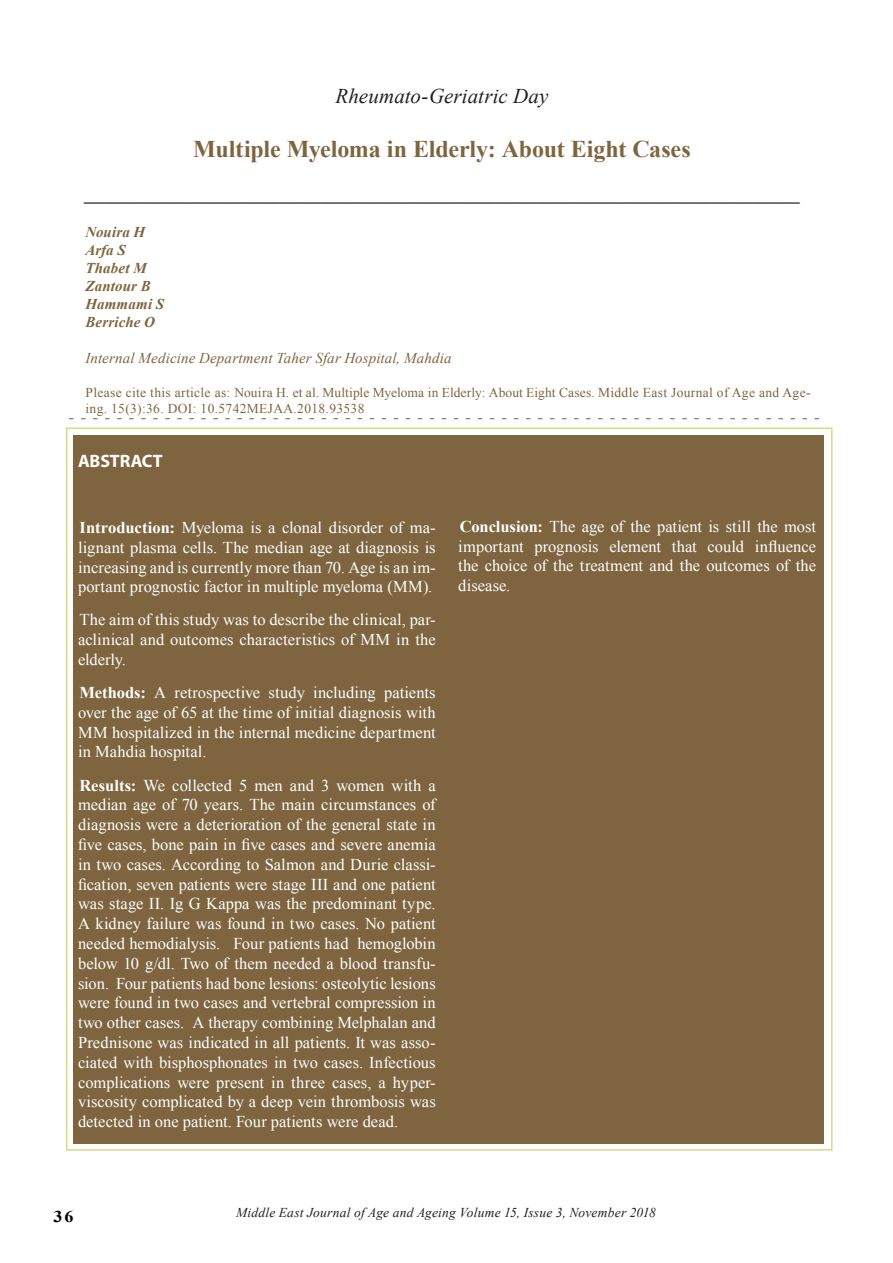
<style>
.page{position:relative;width:893px;height:1263px;background:#fff}
.page>*{position:absolute;margin:0;border:0;box-sizing:border-box;transform-origin:0 0}
.mejaa-contents{font:700 27px "Times New Roman";color:#616161}
.mejaa-contents-2{font:700 24px "Times New Roman";letter-spacing:-.005em;color:#7e653f}
.mejaa-contents-3{font:italic 21px "Times New Roman";letter-spacing:.005em;color:#231f20}
.mejaa_subheading{font:700 18px "Myriad";letter-spacing:-.005em;color:#fff}
.mejaa_subheading-2{font:16.5px/19.8px "Times New Roman";color:#fff;text-align:justify}
.t1{font:italic 16.5px "Times New Roman";color:#000}
.t2{font:700 16.5px "Times New Roman";color:#000;scale:1.1 1}
.Author{font:italic 15px "Times New Roman";letter-spacing:.01em;color:#7e653f}
.Author-2{font:italic 700 15px/18px "Times New Roman";letter-spacing:.01em;color:#7e653f}
.Author-3{font:13.5px/16.2px "Times New Roman";letter-spacing:.025em;color:#7e653f}
.mejaa_table___figure{font:italic 13.5px "Times New Roman";letter-spacing:.015em;color:#231f20}
.s1{font-weight:700}
</style>
<div class="page">
<svg style="left:69px;top:418px;width:750px;height:1px"></svg>
<div style="left:74px;top:435px;width:750px;height:708px;background:#7e653f"></div>
<p class="mejaa-contents-3" style="left:335px;top:82px;width:215px">Rheumato-Geriatric Day</p>
<p class="mejaa-contents-2" style="left:193px;top:132px;width:499px">Multiple Myeloma in Elderly: About Eight Cases</p>
<p class="mejaa-contents" style="left:84px;top:170px;width:717px">_____________________________________________________</p>
<p class="Author-2" style="left:86px;top:222px;width:80px">Nouira H<br>Arfa S<br>Thabet M<br>Zantour B<br>Hammami S<br>Berriche O</p>
<p class="Author" style="left:86px;top:347px;width:368px">Internal Medicine Department Taher Sfar Hospital, Mahdia</p>
<p class="Author-3" style="left:86px;top:384px;width:726px">Please cite this article as: Nouira H. et al. Multiple Myeloma in Elderly: About Eight Cases. Middle East Journal of Age and Age&shy;ing. 15(3):36. DOI: 10.5742MEJAA.2018.93538</p>
<p class="mejaa_subheading" style="left:78px;top:451px;width:86px">ABSTRACT</p>
<p class="mejaa_subheading-2" style="left:78px;top:517px;width:359px"><span class="s1">Introduction:</span> Myeloma is a clonal disorder of ma&shy;lignant plasma cells. The median age at diagnosis is increasing and is currently more than 70. Age is an im&shy;portant prognostic factor in multiple myeloma (MM).</p>
<p class="mejaa_subheading-2" style="left:78px;top:610px;width:359px">The aim of this study was to describe the clinical, par&shy;aclinical and outcomes characteristics of MM in the elderly.</p>
<p class="mejaa_subheading-2" style="left:78px;top:682px;width:359px"><span class="s1">Methods:</span> A retrospective study including patients over the age of 65 at the time of initial diagnosis with MM hospitalized in the internal medicine department in Mahdia hospital.</p>
<p class="mejaa_subheading-2" style="left:78px;top:775px;width:359px"><span class="s1">Results:</span> We collected 5 men and 3 women with a median age of 70 years. The main circumstances of diagnosis were a deterioration of the general state in five cases, bone pain in five cases and severe anemia in two cases. According to Salmon and Durie classi&shy;fication, seven patients were stage III and one patient was stage II. Ig G Kappa was the predominant type.<br>A kidney failure was found in two cases. No patient needed hemodialysis. Four patients had hemoglobin below 10 g/dl. Two of them needed a blood transfu&shy;sion. Four patients had bone lesions: osteolytic lesions were found in two cases and vertebral compression in two other cases. A therapy combining Melphalan and Prednisone was indicated in all patients. It was asso&shy;ciated with bisphosphonates in two cases. Infectious complications were present in three cases, a hyper&shy;viscosity complicated by a deep vein thrombosis was detected in one patient. Four patients were dead.</p>
<p class="mejaa_subheading-2" style="left:458px;top:516px;width:359px"><span class="s1">Conclusion:</span> The age of the patient is still the most important prognosis element that could influence the choice of the treatment and the outcomes of the disease.</p>
<p class="mejaa_table___figure" style="left:236px;top:1203px;width:421px">Middle East Journal of Age and Ageing Volume 15, Issue 3, November 2018</p>
<p class="t2" style="left:54px;top:1205px;width:20px">36</p>
<p class="t1" style="left:247px;top:1205px;width:425px">Middle East Journal of Age and Ageing 2009; Volume 6, Issue 5</p>
</div>
